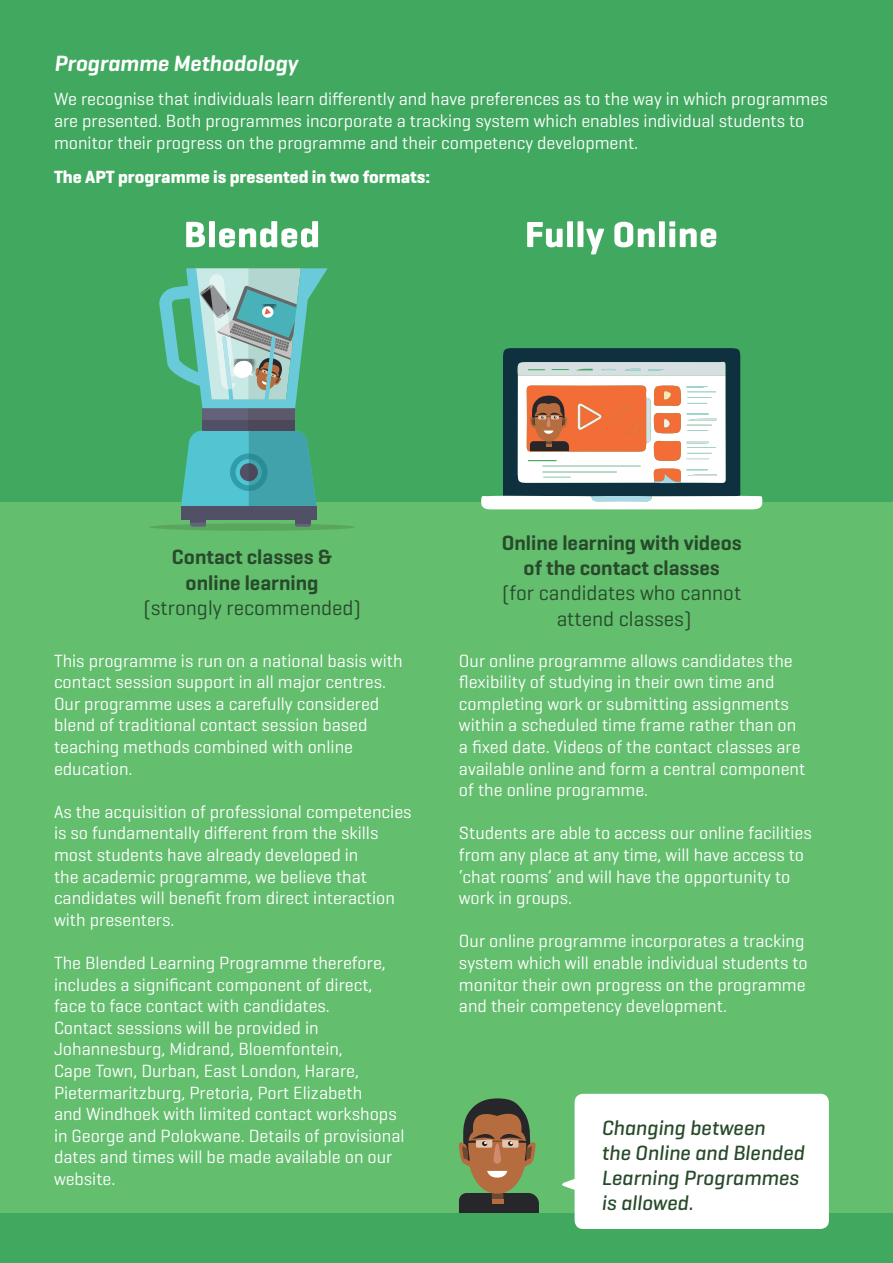
<style>
.page{position:relative;width:893px;height:1263px;background:#63be6e}
.page>*{position:absolute;margin:0;border:0;box-sizing:border-box;transform-origin:0 0}
.t1{font:italic 600 22.5px "Geogrotesque";color:#fff}
.t2{font:600 21px/25.2px "Geogrotesque";color:#284a2b;text-align:center}
.t3{font:italic 500 21px/25.2px "Geogrotesque";color:#284a2b}
.t4{font:21px/25.2px "Geogrotesque";color:#284a2b;text-align:center}
.t5{font:18px/21.6px "Geogrotesque";color:#fff}
.t6{font:700 18px "Geogrotesque";color:#fff}
</style>
<div class="page">
<div style="left:0;top:0;width:893px;height:502px;background:#40a95f"></div>
<svg style="left:527px;top:222px;width:36px;height:25px"></svg>
<div style="left:567px;top:221px;width:6px;height:26px;background:#fff"></div>
<div style="left:577px;top:221px;width:6px;height:26px;background:#fff"></div>
<svg style="left:586px;top:229px;width:18px;height:25px"></svg>
<svg style="left:614px;top:222px;width:41px;height:25px"></svg>
<div style="left:659px;top:221px;width:6px;height:26px;background:#fff"></div>
<svg style="left:669px;top:221px;width:47px;height:26px"></svg>
<svg style="left:186px;top:222px;width:19px;height:25px"></svg>
<div style="left:209px;top:221px;width:6px;height:26px;background:#fff"></div>
<svg style="left:219px;top:221px;width:99px;height:26px"></svg>
<svg style="left:481px;top:348px;width:282px;height:161px"></svg>
<div style="left:149px;top:523px;width:206px;height:8px;background:#5aa65e;border-radius:50%"></div>
<div style="left:181px;top:507px;width:136px;height:13px;background:#525067"></div>
<div style="left:202px;top:419px;width:47px;height:11px;background:#525067"></div>
<div style="left:202px;top:408px;width:47px;height:11px;background:#646279"></div>
<div style="left:249px;top:419px;width:46px;height:11px;background:#4c485a"></div>
<div style="left:249px;top:408px;width:46px;height:11px;background:#5d596b"></div>
<hr style="left:190px;top:519px;width:16px;height:4px;background:#525067">
<svg style="left:190px;top:523px;width:16px;height:4px"></svg>
<svg style="left:295px;top:523px;width:16px;height:4px"></svg>
<hr style="left:295px;top:519px;width:16px;height:4px;background:#525067">
<svg style="left:181px;top:430px;width:136px;height:77px"></svg>
<svg style="left:159px;top:268px;width:169px;height:140px"></svg>
<svg style="left:459px;top:1098px;width:80px;height:115px"></svg>
<div style="left:0;top:1213px;width:893px;height:50px;background:#40a95f"></div>
<div style="left:575px;top:1094px;width:254px;height:135px;background:#fff;border-radius:9px"></div>
<svg style="left:562px;top:1178px;width:13px;height:13px"></svg>
<p class="t1" style="left:54px;top:49px;width:245px">Programme Methodology</p>
<p class="t5" style="left:54px;top:88px;width:775px">We recognise that individuals learn differently and have preferences as to the way in which programmes are presented. Both programmes incorporate a tracking system which enables individual students to monitor their progress on the programme and their competency development.</p>
<p class="t6" style="left:54px;top:165px;width:378px">The APT programme is presented in two formats:</p>
<p class="t2" style="left:172px;top:544px;width:162px">Contact classes &amp; online learning</p>
<p class="t4" style="left:143px;top:594px;width:219px">(strongly recommended)</p>
<p class="t5" style="left:54px;top:649px;width:350px">This programme is run on a national basis with contact session support in all major centres.<br>Our programme uses a carefully considered blend of traditional contact session based teaching methods combined with online education.</p>
<p class="t5" style="left:54px;top:800px;width:359px">As the acquisition of professional competencies is so fundamentally different from the skills most students have already developed in<br>the academic programme, we believe that candidates will benefit from direct interaction with presenters.</p>
<p class="t5" style="left:54px;top:951px;width:352px">The Blended Learning Programme therefore, includes a significant component of direct, face to face contact with candidates.<br>Contact sessions will be provided in Johannesburg, Midrand, Bloemfontein,<br>Cape Town, Durban, East London, Harare, Pietermaritzburg, Pretoria, Port Elizabeth<br>and Windhoek with limited contact workshops in George and Polokwane. Details of provisional dates and times will be made available on our website.</p>
<p class="t2" style="left:502px;top:530px;width:242px">Online learning with videos of the contact classes</p>
<p class="t4" style="left:502px;top:580px;width:241px">(for candidates who cannot attend classes)</p>
<p class="t5" style="left:459px;top:649px;width:348px">Our online programme allows candidates the flexibility of studying in their own time and completing work or submitting assignments within a scheduled time frame rather than on a fixed date. Videos of the contact classes are available online and form a central component of the online programme.</p>
<p class="t5" style="left:459px;top:822px;width:354px">Students are able to access our online facilities from any place at any time, will have access to ‘chat rooms’ and will have the opportunity to work in groups.</p>
<p class="t5" style="left:459px;top:930px;width:350px">Our online programme incorporates a tracking system which will enable individual students to monitor their own progress on the programme and their competency development.</p>
<p class="t3" style="left:601px;top:1114px;width:204px">Changing between<br>the Online and Blended<br>Learning Programmes is allowed.</p>
</div>
